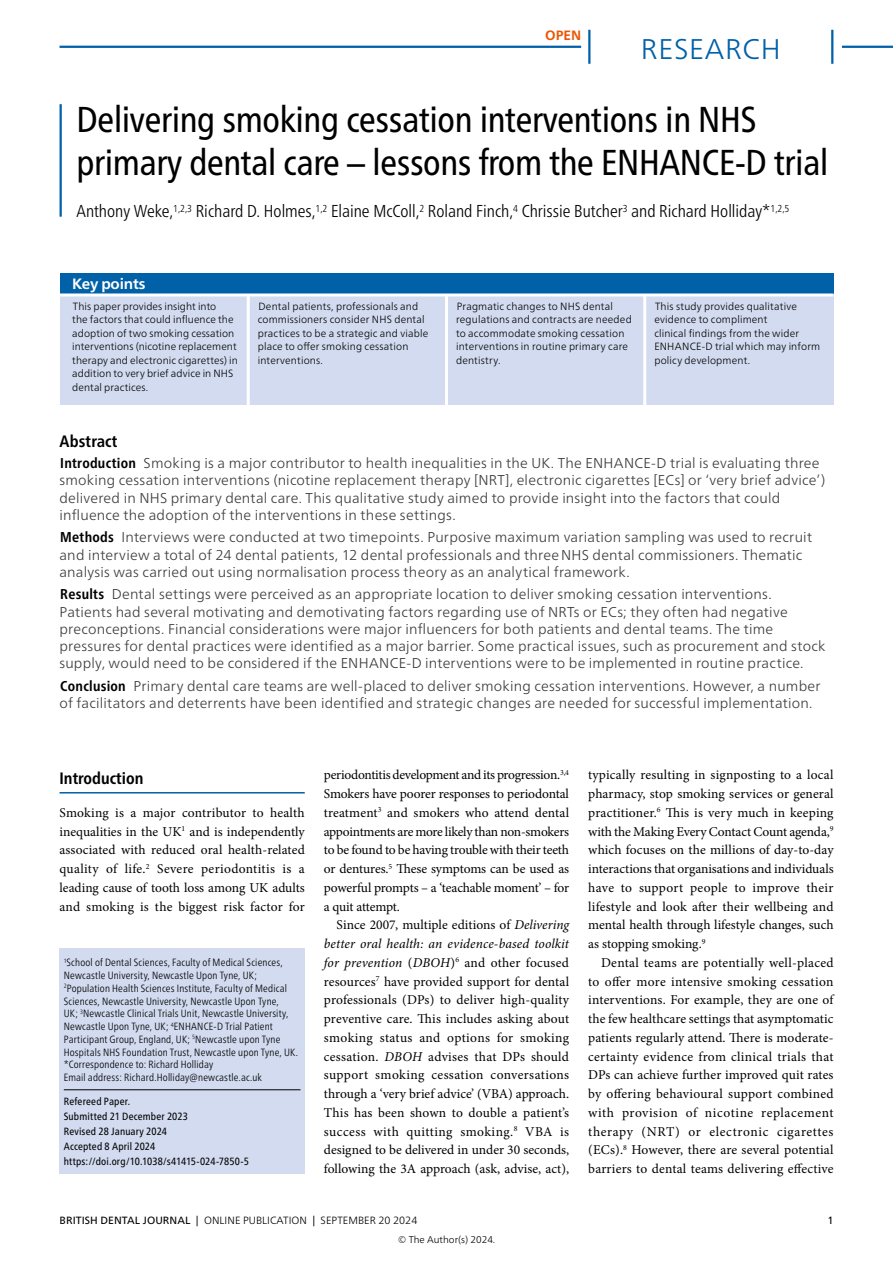
<style>
.page{position:relative;width:893px;height:1263px;background:#fff}
.page>*{position:absolute;margin:0;border:0;box-sizing:border-box;transform-origin:0 0}
.Title_3_Cnd_24pt{font:condensed 36px/43.2px "Frutiger Neue LT Pro";letter-spacing:-.01em;color:#000}
.t1{font:300 28.5px "Frutiger Neue LT Pro";letter-spacing:.025em;color:#0060a8}
.Author_1{font:300 condensed 17.25px "Frutiger Neue LT Pro";color:#000}
.SectionHeading_1_MSS{font:700 condensed 16.5px "Frutiger Neue LT Pro";color:#000}
.Abstract_Heading_MSS{font:700 condensed 16.5px "Frutiger Neue LT Pro";letter-spacing:.01em;color:#000}
.Key_Points_Heading_x{font:700 15px "Frutiger Neue LT Pro";letter-spacing:-.01em;color:#fff}
.t2{font:300 14.25px/17.2px "Frutiger Neue LT Pro";letter-spacing:.015em;color:#3a3a39}
.Para_9pt_justified{font:13.5px/18.8px "Minion Pro";color:#000;text-align:justify}
.Para_9pt_justified_1st{font:13.5px/18.8px "Minion Pro";letter-spacing:-.005em;color:#000;text-align:justify}
.NoXML_MSS_page_tag_top_-_above_line{font:700 13.5px "Frutiger Neue LT Pro";color:#ea5602}
.t3{font:300 10.5px/13.5px "Frutiger Neue LT Pro";letter-spacing:.015em;color:#000}
.NoXML_Biography_MSS{font:300 condensed 10.5px/12.8px "Frutiger Neue LT Pro";letter-spacing:.015em;color:#000}
.NoXML_article_details{font:condensed 10.5px "Frutiger Neue LT Pro";letter-spacing:.015em;color:#000}
.t4{font:10.5px "Frutiger Neue LT Pro";color:#000}
.t5{font:300 9.75px "Frutiger Neue LT Pro";color:#000}
.s1{font-weight:700;font-stretch:condensed;color:#000}
.s2{font-style:italic}
.s3{font-weight:400}
</style>
<div class="page">
<hr style="left:60px;top:104px;width:2px;height:113px;background:#0060a8">
<div style="left:60px;top:948px;width:245px;height:225px;background:#d2dbef"></div>
<hr style="left:64px;top:1089px;width:236px;height:1px;background:#000">
<hr style="left:60px;top:792px;width:245px;height:1px;background:#0060a8">
<div style="left:60px;top:273px;width:773px;height:131px;background:#d2dbef"></div>
<div style="left:60px;top:273px;width:773px;height:20px;background:#0060a8"></div>
<hr style="left:60px;top:293px;width:773px;height:3px;background:#fff">
<hr style="left:247px;top:295px;width:3px;height:118px;background:#fff">
<hr style="left:445px;top:295px;width:3px;height:118px;background:#fff">
<hr style="left:643px;top:295px;width:3px;height:118px;background:#fff">
<hr style="left:60px;top:46px;width:521px;height:2px;background:#0060a8">
<hr style="left:842px;top:46px;width:51px;height:2px;background:#0060a8">
<hr style="left:588px;top:30px;width:2px;height:34px;background:#0060a8">
<hr style="left:831px;top:30px;width:2px;height:34px;background:#0060a8">
<p class="NoXML_MSS_page_tag_top_-_above_line" style="left:545px;top:27px;width:38px">OPEN</p>
<h2 class="t1" style="left:641px;top:32px;width:141px">RESEARCH</h2>
<p class="Title_3_Cnd_24pt" style="left:77px;top:98px;width:753px">Delivering smoking cessation interventions in NHS primary dental care – lessons from the ENHANCE‑D trial</p>
<p class="Author_1" style="left:77px;top:201px;width:714px">Anthony Weke,<sup>1,2,3</sup> Richard D. Holmes,<sup>1,2</sup> Elaine McColl,<sup>2</sup> Roland Finch,<sup>4</sup> Chrissie Butcher<sup>3</sup> and Richard Holliday*<sup>1,2,5</sup></p>
<p class="Key_Points_Heading_x" style="left:72px;top:275px;width:75px">Key points</p>
<p class="t3" style="left:72px;top:300px;width:167px">This paper provides insight into<br>the factors that could influence the adoption of two smoking cessation interventions (nicotine replacement therapy and electronic cigarettes) in addition to very brief advice in NHS dental practices.</p>
<p class="t3" style="left:258px;top:300px;width:172px">Dental patients, professionals and commissioners consider NHS dental practices to be a strategic and viable place to offer smoking cessation interventions.</p>
<p class="t3" style="left:654px;top:300px;width:167px">This study provides qualitative evidence to compliment<br>clinical findings from the wider<br>ENHANCE‑D trial which may inform policy development.</p>
<p class="t3" style="left:456px;top:300px;width:177px">Pragmatic changes to NHS dental regulations and contracts are needed to accommodate smoking cessation interventions in routine primary care dentistry.</p>
<p class="Abstract_Heading_MSS" style="left:60px;top:431px;width:59px">Abstract</p>
<p class="t2" style="left:60px;top:454px;width:767px"><span class="s1">Introduction</span> Smoking is a major contributor to health inequalities in the UK. The ENHANCE‑D trial is evaluating three smoking cessation interventions (nicotine replacement therapy [NRT], electronic cigarettes [ECs] or ‘very brief advice’) delivered in NHS primary dental care. This qualitative study aimed to provide insight into the factors that could influence the adoption of the interventions in these settings.</p>
<p class="t2" style="left:60px;top:529px;width:754px"><span class="s1">Methods</span> Interviews were conducted at two timepoints. Purposive maximum variation sampling was used to recruit and interview a total of 24 dental patients, 12 dental professionals and three NHS dental commissioners. Thematic analysis was carried out using normalisation process theory as an analytical framework.</p>
<p class="t2" style="left:60px;top:586px;width:767px"><span class="s1">Results</span> Dental settings were perceived as an appropriate location to deliver smoking cessation interventions.<br>Patients had several motivating and demotivating factors regarding use of NRTs or ECs; they often had negative preconceptions. Financial considerations were major influencers for both patients and dental teams. The time pressures for dental practices were identified as a major barrier. Some practical issues, such as procurement and stock supply, would need to be considered if the ENHANCE‑D interventions were to be implemented in routine practice.</p>
<p class="t2" style="left:60px;top:677px;width:762px"><span class="s1">Conclusion</span> Primary dental care teams are well-placed to deliver smoking cessation interventions. However, a number of facilitators and deterrents have been identified and strategic changes are needed for successful implementation.</p>
<p class="SectionHeading_1_MSS" style="left:60px;top:768px;width:85px">Introduction</p>
<p class="Para_9pt_justified_1st" style="left:60px;top:803px;width:247px">Smoking is a major contributor to health inequalities in the UK<sup>1</sup> and is independently associated with reduced oral health-related quality of life.<sup>2</sup> Severe periodontitis is a leading cause of tooth loss among UK adults and smoking is the biggest risk factor for</p>
<p class="NoXML_Biography_MSS" style="left:64px;top:956px;width:236px"><sup>1</sup>School of Dental Sciences, Faculty of Medical Sciences, Newcastle University, Newcastle Upon Tyne, UK; <sup>2</sup>Population Health Sciences Institute, Faculty of Medical Sciences, Newcastle University, Newcastle Upon Tyne,<br>UK; <sup>3</sup>Newcastle Clinical Trials Unit, Newcastle University, Newcastle Upon Tyne, UK; <sup>4</sup>ENHANCE‑D Trial Patient Participant Group, England, UK; <sup>5</sup>Newcastle upon Tyne Hospitals NHS Foundation Trust, Newcastle upon Tyne, UK. *Correspondence to: Richard Holliday<br>Email address: Richard.Holliday@newcastle.ac.uk</p>
<p class="NoXML_article_details" style="left:64px;top:1095px;width:68px">Refereed Paper.</p>
<p class="NoXML_article_details" style="left:64px;top:1110px;width:126px">Submitted 21 December 2023</p>
<p class="NoXML_article_details" style="left:64px;top:1125px;width:105px">Revised 28 January 2024</p>
<p class="NoXML_article_details" style="left:64px;top:1140px;width:93px">Accepted 8 April 2024</p>
<p class="NoXML_article_details" style="left:64px;top:1155px;width:187px">https://doi.org/10.1038/s41415-024-7850-5</p>
<p class="Para_9pt_justified_1st" style="left:324px;top:766px;width:247px">periodontitis development and its progression.<sup>3,4<br></sup>Smokers have poorer responses to periodontal treatment<sup>3</sup> and smokers who attend dental appointments are more likely than non-smokers to be found to be having trouble with their teeth or dentures.<sup>5</sup> These symptoms can be used as powerful prompts – a ‘teachable moment’ – for a quit attempt.</p>
<p class="Para_9pt_justified" style="left:324px;top:916px;width:247px;text-indent:13px">Since 2007, multiple editions of <span class="s2">Delivering better oral health: an evidence-based toolkit for prevention</span> (<span class="s2">DBOH</span>)<sup>6</sup> and other focused resources<sup>7</sup> have provided support for dental professionals (DPs) to deliver high-quality preventive care. This includes asking about smoking status and options for smoking cessation. <span class="s2">DBOH</span> advises that DPs should support smoking cessation conversations through a ‘very brief advice’ (VBA) approach.<br>This has been shown to double a patient’s success with quitting smoking.<sup>8</sup> VBA is designed to be delivered in under 30 seconds, following the 3A approach (ask, advise, act),</p>
<p class="Para_9pt_justified" style="left:588px;top:766px;width:247px">typically resulting in signposting to a local pharmacy, stop smoking services or general practitioner.<sup>6</sup> This is very much in keeping with the Making Every Contact Count agenda,<sup>9 </sup>which focuses on the millions of day-to-day interactions that organisations and individuals have to support people to improve their lifestyle and look after their wellbeing and mental health through lifestyle changes, such as stopping smoking.<sup>9</sup></p>
<p class="Para_9pt_justified" style="left:588px;top:953px;width:247px;text-indent:13px">Dental teams are potentially well-placed to offer more intensive smoking cessation interventions. For example, they are one of the few healthcare settings that asymptomatic patients regularly attend. There is moderate&shy;certainty evidence from clinical trials that DPs can achieve further improved quit rates by offering behavioural support combined with provision of nicotine replacement therapy (NRT) or electronic cigarettes (ECs).<sup>8</sup> However, there are several potential barriers to dental teams delivering effective</p>
<p class="t3" style="left:60px;top:1214px;width:359px"><span class="s3">BRITISH DENTAL JOURNAL |</span> ONLINE PUBLICATION <span class="s3">|</span> SEPTEMBER 20 2024</p>
<p class="t4" style="left:827px;top:1214px;width:8px">1</p>
<p class="t5" style="left:398px;top:1234px;width:99px">© The Author(s) 2024.</p>
</div>
